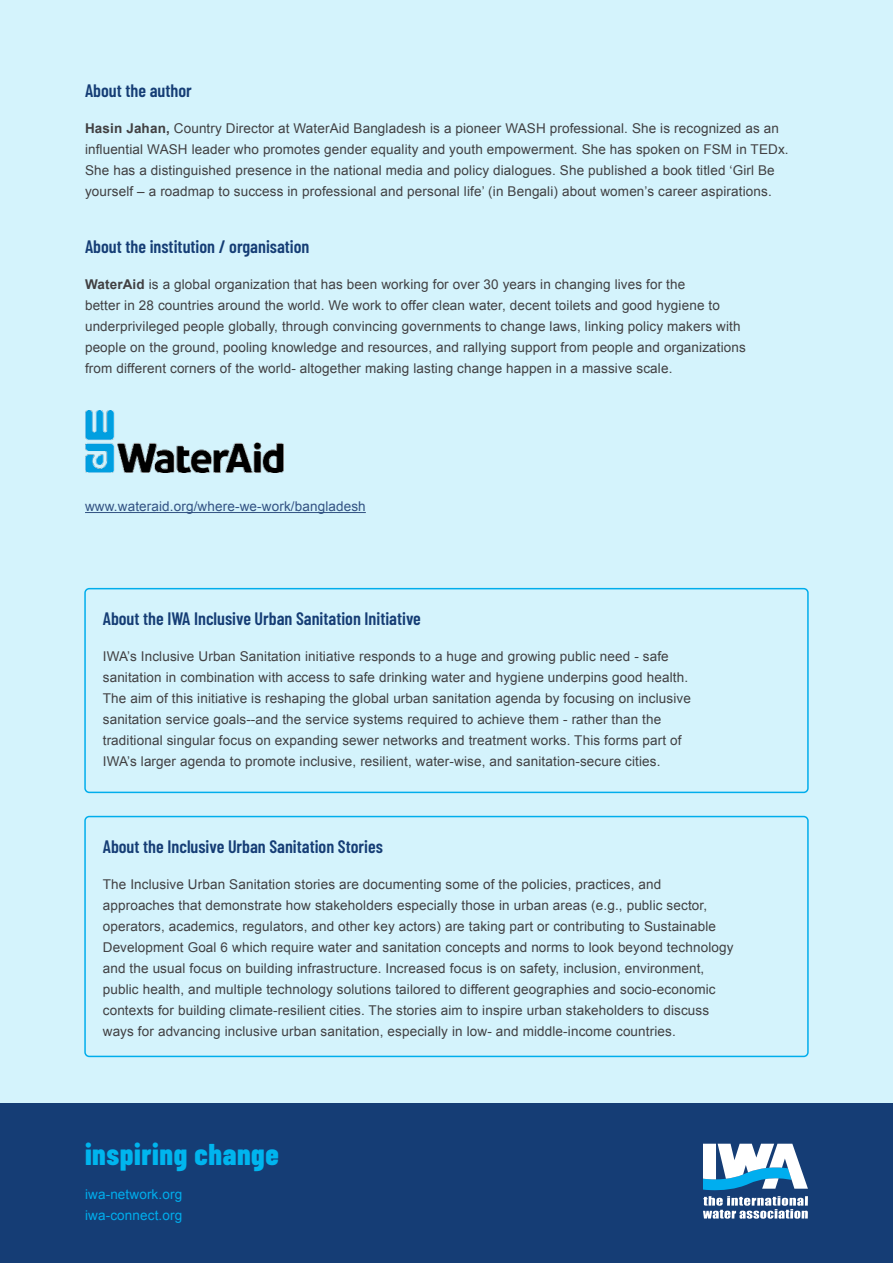
<style>
.page{position:relative;width:893px;height:1263px;background:#fff}
.page>*{position:absolute;margin:0;border:0;box-sizing:border-box;transform-origin:0 0}
.t1{font:800 30px "Barlow Condensed";letter-spacing:.02em;color:#00b5ee}
.t2{font:600 18px "Barlow Condensed";color:#153d75}
.t3{font:13.5px/21px "Arial";letter-spacing:.01em;color:#414042}
.t4{font:13.5px "Arial";letter-spacing:.01em;color:#325283}
.t5{font:13.5px/21px "Arial";letter-spacing:.01em;color:#00adec}
.s1{font-weight:700}
</style>
<div class="page">
<div style="left:0;top:0;width:893px;height:1104px;background:#d4f3fc"></div>
<hr style="left:85px;top:512px;width:281px;height:1px;background:#325283">
<div style="left:0;top:1103px;width:893px;height:160px;background:#153d75"></div>
<svg style="left:703px;top:1196px;width:105px;height:23px"></svg>
<svg style="left:703px;top:1144px;width:105px;height:46px"></svg>
<div style="left:84px;top:588px;width:725px;height:205px;border:2px solid #00adec;border-radius:4px"></div>
<div style="left:84px;top:816px;width:725px;height:241px;border:2px solid #00adec;border-radius:4px"></div>
<img style="left:85px;top:411px;width:198px;height:61px">
<h2 class="t2" style="left:85px;top:78px;width:108px">About the author</h2>
<p class="t3" style="left:85px;top:118px;width:705px"><span class="s1">Hasin Jahan,</span> Country Director at WaterAid Bangladesh is a pioneer WASH professional. She is recognized as an influential WASH leader who promotes gender equality and youth empowerment. She has spoken on FSM in TEDx.<br>She has a distinguished presence in the national media and policy dialogues. She published a book titled ‘Girl Be yourself – a roadmap to success in professional and personal life’ (in Bengali) about women’s career aspirations.</p>
<h2 class="t2" style="left:85px;top:234px;width:226px">About the institution / organisation</h2>
<p class="t3" style="left:85px;top:274px;width:662px"><span class="s1">WaterAid</span> is a global organization that has been working for over 30 years in changing lives for the<br>better in 28 countries around the world. We work to offer clean water, decent toilets and good hygiene to underprivileged people globally, through convincing governments to change laws, linking policy makers with people on the ground, pooling knowledge and resources, and rallying support from people and organizations from different corners of the world- altogether making lasting change happen in a massive scale.</p>
<p class="t4" style="left:85px;top:497px;width:282px">www.wateraid.org/where-we-work/bangladesh</p>
<h2 class="t2" style="left:103px;top:606px;width:320px">About the IWA Inclusive Urban Sanitation Initiative</h2>
<p class="t3" style="left:103px;top:646px;width:590px">IWA’s Inclusive Urban Sanitation initiative responds to a huge and growing public need - safe sanitation in combination with access to safe drinking water and hygiene underpins good health.<br>The aim of this initiative is reshaping the global urban sanitation agenda by focusing on inclusive sanitation service goals--and the service systems required to achieve them - rather than the traditional singular focus on expanding sewer networks and treatment works. This forms part of IWA’s larger agenda to promote inclusive, resilient, water-wise, and sanitation-secure cities.</p>
<h2 class="t2" style="left:103px;top:834px;width:282px">About the Inclusive Urban Sanitation Stories</h2>
<p class="t3" style="left:103px;top:874px;width:632px">The Inclusive Urban Sanitation stories are documenting some of the policies, practices, and approaches that demonstrate how stakeholders especially those in urban areas (e.g., public sector, operators, academics, regulators, and other key actors) are taking part or contributing to Sustainable Development Goal 6 which require water and sanitation concepts and norms to look beyond technology and the usual focus on building infrastructure. Increased focus is on safety, inclusion, environment, public health, and multiple technology solutions tailored to different geographies and socio-economic contexts for building climate-resilient cities. The stories aim to inspire urban stakeholders to discuss ways for advancing inclusive urban sanitation, especially in low- and middle-income countries.</p>
<h1 class="t1" style="left:85px;top:1133px;width:195px">inspiring change</h1>
<p class="t5" style="left:85px;top:1184px;width:99px">iwa-network.org iwa-connect.org</p>
</div>
